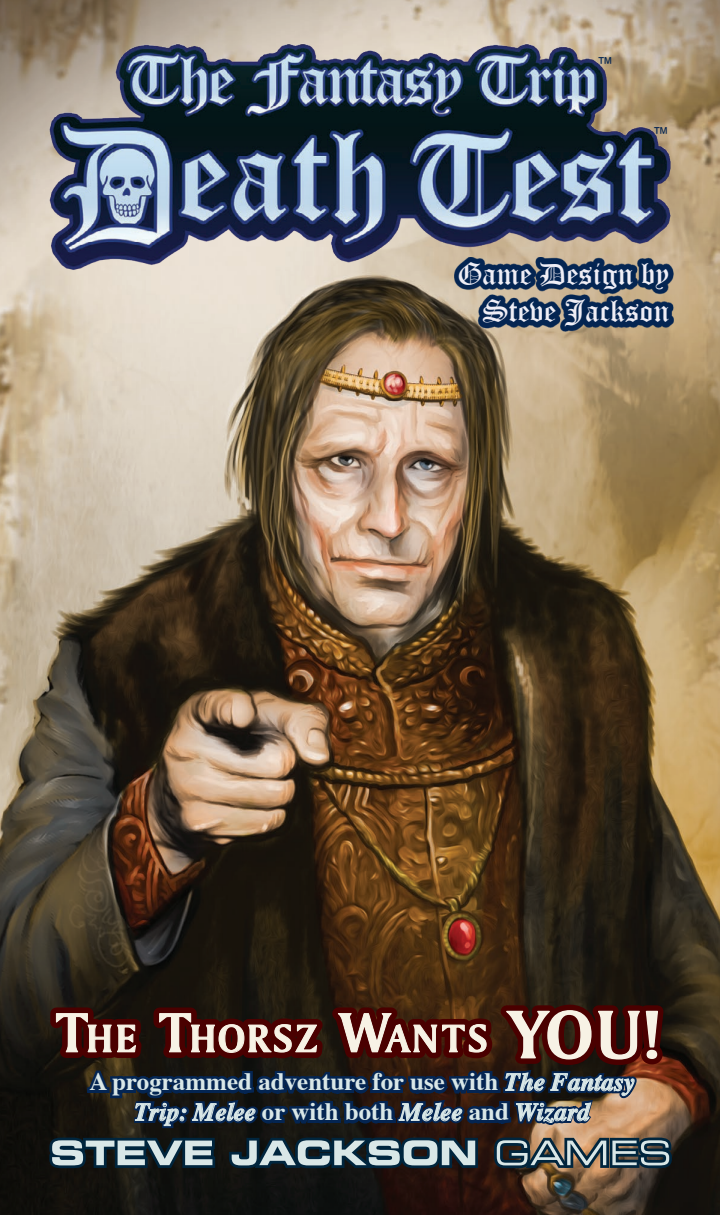
<style>
.page{position:relative;width:720px;height:1215px;background:#fff}
.page>*{position:absolute;margin:0;border:0;box-sizing:border-box;transform-origin:0 0}
.t1{font:41px "Amerigo BT Bold A";letter-spacing:.07em;color:#f7f2e5}
.t2{font:31.25px/37.5px "Old English Text";color:#efeef6;text-align:right}
.t3{font:700 25px/30px "Times";color:#d9e7e7;text-align:center}
.t4{font:16.5px "Arial";color:#042552}
.s1{font-size:58.5px}
.s2{font-size:70.75px}
.s3{font-style:italic}
</style>
<div class="page">
<img style="left:0;top:0;width:720px;height:1215px">
<img style="left:42px;top:32px;width:643px;height:246px">
<svg style="left:454px;top:257px;width:220px;height:74px;fill:#042552"></svg>
<svg style="left:39px;top:922px;width:636px;height:252px"></svg>
<p class="t4" style="left:597px;top:54px;width:18px">™</p>
<p class="t4" style="left:652px;top:124px;width:18px">™</p>
<p class="t2" style="left:458px;top:257px;width:213px">Game Design by<br>Steve Jackson</p>
<h1 class="t1" style="left:56px;top:1013px;width:605px"><span class="s1">T</span>HE <span class="s1">T</span>HORSZ <span class="s1">W</span>ANTS <span class="s2">YOU!</span></h1>
<p class="t3" style="left:89px;top:1069px;width:547px">A programmed adventure for use with <span class="s3">The Fantasy<br>Trip: Melee</span> or with both <span class="s3">Melee</span> and <span class="s3">Wizard</span></p>
</div>
